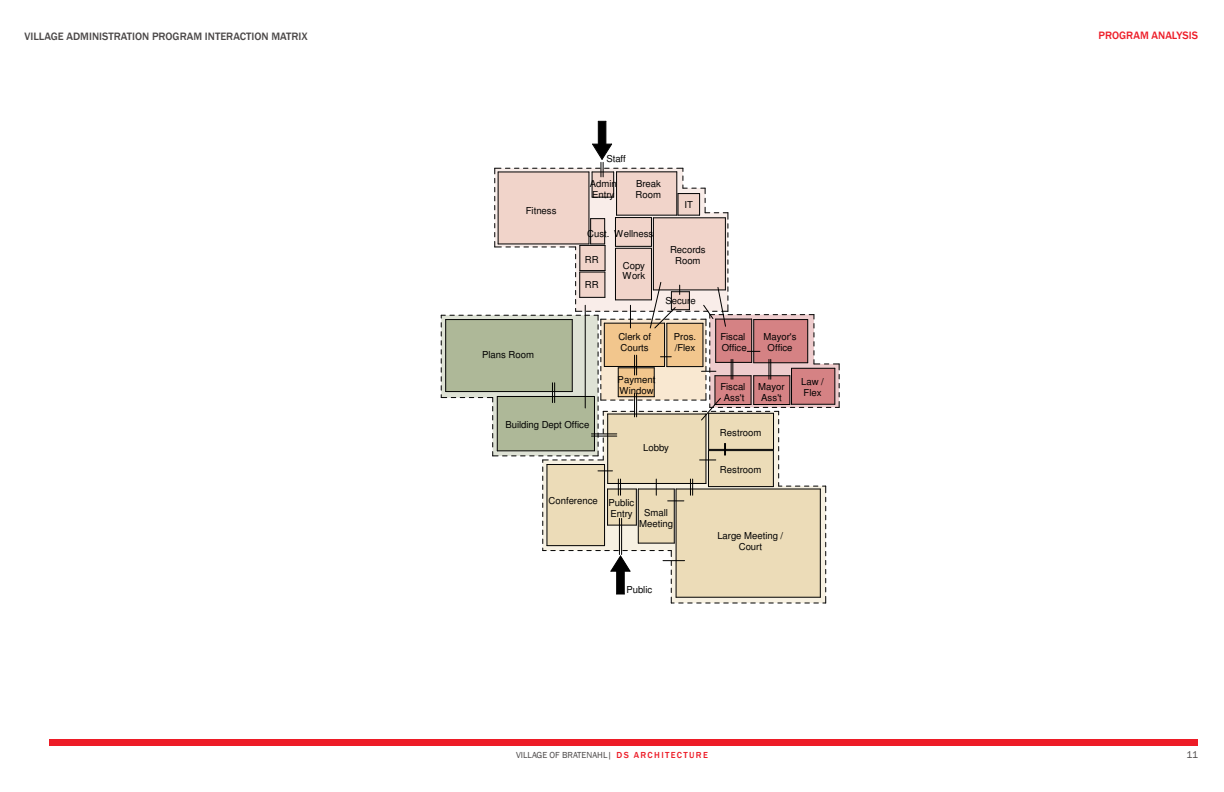
<style>
.page{position:relative;width:1224px;height:792px;background:#fff}
.page>*{position:absolute;margin:0;border:0;box-sizing:border-box;transform-origin:0 0}
.Body_Header{font:500 11px "Franklin Gothic";color:#4a4747}
.t1{font:500 11px "Franklin Gothic";color:#ed1c27}
.t2{font:10px "Franklin Gothic";color:#4a4747}
.t3{font:9.6px/10.9px "Helvetica";letter-spacing:-.005em;color:#000}
.t4{font:500 9px "Franklin Gothic";letter-spacing:.15em;color:#ed1c27}
.t5{font:9px "Franklin Gothic";color:#4a4747}
.s1{font-weight:400;color:#4a4747}
</style>
<div class="page">
<div style="left:50px;top:739px;width:1148px;height:6px;background:#ed1c27"></div>
<svg style="left:441px;top:121px;width:399px;height:483px"></svg>
<p class="Body_Header" style="left:24px;top:30px;width:7px">VILLAGE</p>
<p class="Body_Header" style="left:66px;top:30px;width:49px">ADMINISTRATION</p>
<p class="Body_Header" style="left:152px;top:30px;width:15px">PROGRA</p>
<p class="Body_Header" style="left:193px;top:30px;width:19px">M INTERA</p>
<p class="Body_Header" style="left:240px;top:30px;width:13px">CTION</p>
<p class="Body_Header" style="left:271px;top:30px;width:15px">MATRI</p>
<p class="Body_Header" style="left:302px;top:30px;width:8px">X</p>
<p class="t3" style="left:526px;top:206px;width:32px">Fitness</p>
<p class="t3" style="left:482px;top:350px;width:54px">Plans Room</p>
<p class="t3" style="left:606px;top:154px;width:21px">Staff</p>
<p class="t3" style="left:590px;top:179px;width:29px">Admin<br>Entry</p>
<p class="t3" style="left:636px;top:179px;width:27px">Break<br>Room</p>
<p class="t3" style="left:685px;top:200px;width:10px">IT</p>
<p class="t3" style="left:670px;top:245px;width:37px;text-align:center">Records<br>Room</p>
<p class="t3" style="left:665px;top:296px;width:32px">Secure</p>
<p class="t3" style="left:587px;top:229px;width:68px">Cust. Wellness</p>
<p class="t3" style="left:585px;top:255px;width:15px">RR</p>
<p class="t3" style="left:623px;top:261px;width:24px">Copy<br>Work</p>
<p class="t3" style="left:585px;top:280px;width:15px">RR</p>
<p class="t3" style="left:618px;top:332px;width:34px">Clerk of<br>Courts</p>
<p class="t3" style="left:674px;top:332px;width:24px">Pros. /Flex</p>
<p class="t3" style="left:618px;top:375px;width:39px">Payment<br>Window</p>
<p class="t3" style="left:505px;top:420px;width:86px">Building Dept Office</p>
<p class="t3" style="left:643px;top:443px;width:27px">Lobby</p>
<p class="t3" style="left:549px;top:496px;width:51px">Conference</p>
<p class="t3" style="left:609px;top:498px;width:27px">Public<br>Entry</p>
<p class="t3" style="left:639px;top:508px;width:35px;text-align:center">Small<br>Meeting</p>
<p class="t3" style="left:720px;top:332px;width:28px">Fiscal<br>Office</p>
<p class="t3" style="left:720px;top:382px;width:26px;text-align:center">Fiscal<br>Ass't</p>
<p class="t3" style="left:763px;top:332px;width:35px;text-align:center">Mayor's<br>Office</p>
<p class="t3" style="left:758px;top:382px;width:28px;text-align:center">Mayor<br>Ass't</p>
<p class="t3" style="left:801px;top:377px;width:24px">Law /<br>Flex</p>
<p class="t3" style="left:720px;top:428px;width:43px">Restroom</p>
<p class="t3" style="left:720px;top:465px;width:43px">Restroom</p>
<p class="t3" style="left:717px;top:531px;width:67px;text-align:center">Large Meeting /<br>Court</p>
<p class="t3" style="left:626px;top:585px;width:27px">Public</p>
<p class="t5" style="left:516px;top:750px;width:57px">VI LLAGE OF BRATE</p>
<p class="t4" style="left:587px;top:750px;width:74px"><span class="s1">NAHL|</span> DS ARCHITE</p>
<p class="t4" style="left:677px;top:750px;width:26px">CTURE</p>
<p class="t1" style="left:1099px;top:29px;width:101px">PROGRAM ANALYSIS</p>
<p class="t2" style="left:1186px;top:749px;width:13px">11</p>
</div>
